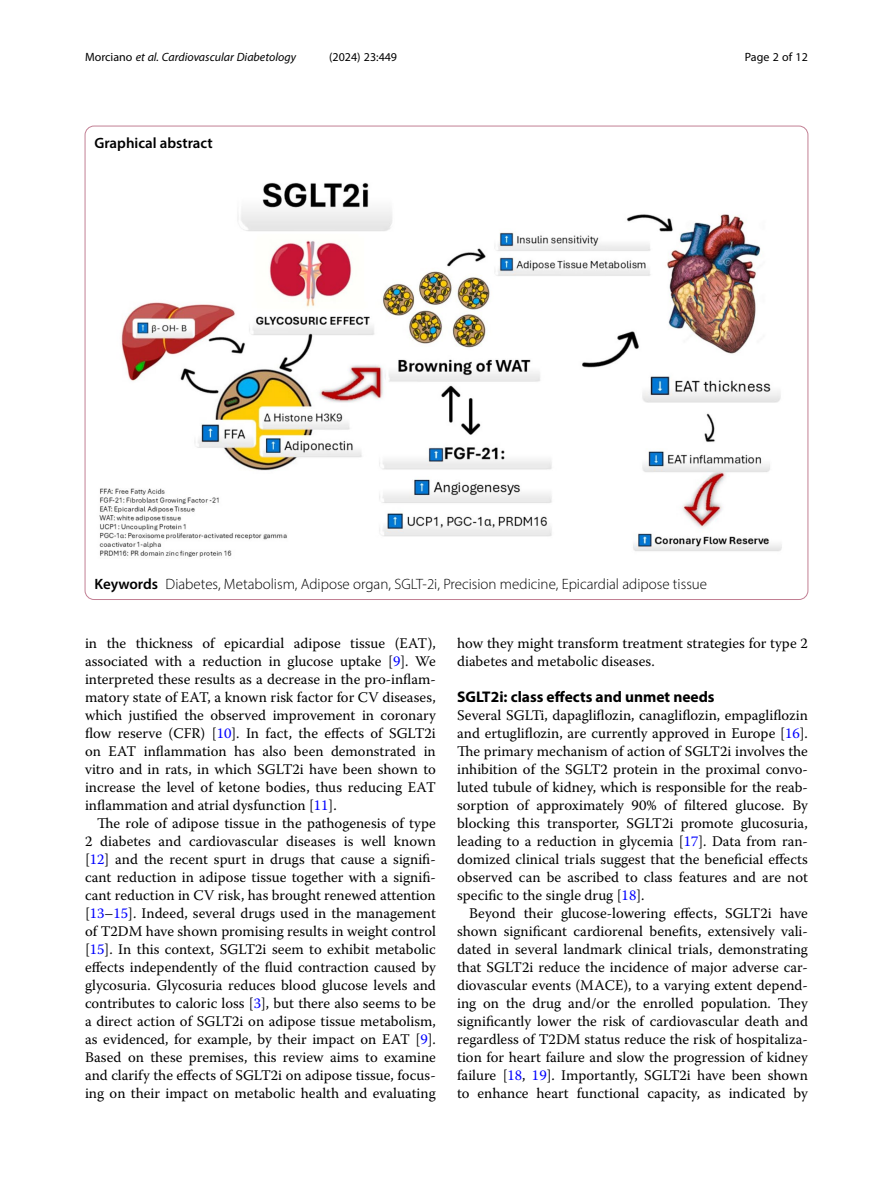
<style>
.page{position:relative;width:893px;height:1191px;background:#fff}
.page>*{position:absolute;margin:0;border:0;box-sizing:border-box;transform-origin:0 0}
.Head_1{font:700 15.45px "Myriad Pro";color:#000}
.Keyword_Text{font:300 15px "Myriad Pro";color:#000}
.Abstract_Structured{font:600 15px "Myriad Pro";color:#000}
.Body_Text_Indent{font:14.7px/18px "Warnock Pro";color:#000;text-align:justify}
.Body_Text{font:14.7px/18px "Warnock Pro";color:#000;text-align:justify}
.t1{font:italic 12px "Myriad Pro";color:#000}
.t2{font:12px "Myriad Pro";color:#000}
.s1{font-style:normal}
.s2{font-weight:600}
.s3{color:#00f}
</style>
<div class="page">
<img style="left:99px;top:182px;width:683px;height:375px">
<p class="t1" style="left:85px;top:50px;width:212px"><span class="s1">Morciano</span> et al. Cardiovascular Diabetology</p>
<p class="t2" style="left:329px;top:50px;width:70px">(2024) 23:449</p>
<p class="t2" style="left:745px;top:50px;width:65px">Page 2 of 12</p>
<p class="Abstract_Structured" style="left:94px;top:134px;width:120px">Graphical abstract</p>
<p class="Keyword_Text" style="left:94px;top:575px;width:614px"><span class="s2">Keywords</span> Diabetes, Metabolism, Adipose organ, SGLT-2i, Precision medicine, Epicardial adipose tissue</p>
<p class="Body_Text_Indent" style="left:85px;top:634px;width:352px">in the thickness of epicardial adipose tissue (EAT), associated with a reduction in glucose uptake [<span class="s3">9</span>]. We interpreted these results as a decrease in the pro-inflam&shy;matory state of EAT, a known risk factor for CV diseases, which justified the observed improvement in coronary flow reserve (CFR) [<span class="s3">10</span>]. In fact, the effects of SGLT2i on EAT inflammation has also been demonstrated in vitro and in rats, in which SGLT2i have been shown to increase the level of ketone bodies, thus reducing EAT inflammation and atrial dysfunction [<span class="s3">11</span>].</p>
<p class="Body_Text_Indent" style="left:85px;top:814px;width:352px;text-indent:12px">The role of adipose tissue in the pathogenesis of type 2 diabetes and cardiovascular diseases is well known [<span class="s3">12</span>] and the recent spurt in drugs that cause a signifi&shy;cant reduction in adipose tissue together with a signifi&shy;cant reduction in CV risk, has brought renewed attention [<span class="s3">13</span>–<span class="s3">15</span>]. Indeed, several drugs used in the management of T2DM have shown promising results in weight control [<span class="s3">15</span>]. In this context, SGLT2i seem to exhibit metabolic effects independently of the fluid contraction caused by glycosuria. Glycosuria reduces blood glucose levels and contributes to caloric loss [<span class="s3">3</span>], but there also seems to be a direct action of SGLT2i on adipose tissue metabolism, as evidenced, for example, by their impact on EAT [<span class="s3">9</span>].<br>Based on these premises, this review aims to examine and clarify the effects of SGLT2i on adipose tissue, focus&shy;ing on their impact on metabolic health and evaluating</p>
<p class="Body_Text_Indent" style="left:457px;top:634px;width:352px">how they might transform treatment strategies for type 2 diabetes and metabolic diseases.</p>
<p class="Head_1" style="left:457px;top:687px;width:259px">SGLT2i: class effects and unmet needs</p>
<p class="Body_Text" style="left:457px;top:706px;width:352px">Several SGLTi, dapagliflozin, canagliflozin, empagliflozin and ertugliflozin, are currently approved in Europe [<span class="s3">16</span>].<br>The primary mechanism of action of SGLT2i involves the inhibition of the SGLT2 protein in the proximal convo&shy;luted tubule of kidney, which is responsible for the reab&shy;sorption of approximately 90% of filtered glucose. By blocking this transporter, SGLT2i promote glucosuria, leading to a reduction in glycemia [<span class="s3">17</span>]. Data from ran&shy;domized clinical trials suggest that the beneficial effects observed can be ascribed to class features and are not specific to the single drug [<span class="s3">18</span>].</p>
<p class="Body_Text_Indent" style="left:457px;top:904px;width:352px;text-indent:12px">Beyond their glucose-lowering effects, SGLT2i have shown significant cardiorenal benefits, extensively vali&shy;dated in several landmark clinical trials, demonstrating that SGLT2i reduce the incidence of major adverse car&shy;diovascular events (MACE), to a varying extent depend&shy;ing on the drug and/or the enrolled population. They significantly lower the risk of cardiovascular death and regardless of T2DM status reduce the risk of hospitaliza&shy;tion for heart failure and slow the progression of kidney failure [<span class="s3">18</span>, <span class="s3">19</span>]. Importantly, SGLT2i have been shown to enhance heart functional capacity, as indicated by</p>
</div>
